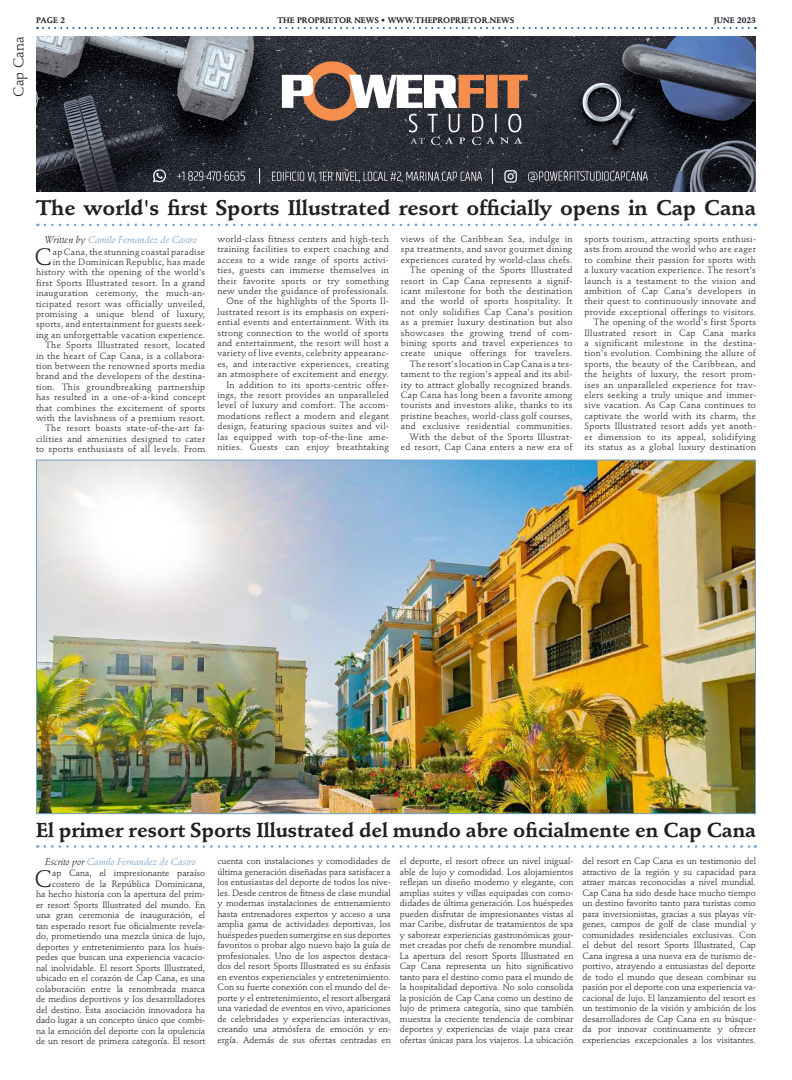
<style>
.page{position:relative;width:792px;height:1080px;background:#fff}
.page>*{position:absolute;margin:0;border:0;box-sizing:border-box;transform-origin:0 0}
.Article_Body{font:23.7px "Stempel Schneidler Std";color:#231f20}
.Article_Body-2{font:23.5px "Stempel Schneidler Std";color:#231f20}
.Article_Header{font:700 21px "Stempel Schneidler Std";color:#231f20}
.Article_Header-2{font:700 20px "Stempel Schneidler Std";color:#231f20}
.t1{font:14px "Stempel Schneidler Std";color:#231f20}
.Author{font:italic 9.7px "Stempel Schneidler Std";color:#6fa0cb}
.Article_Body-3{font:9px/10.4px "Stempel Schneidler Std";letter-spacing:.03em;color:#231f20;text-align:justify}
.Article_Body-4{font:9px/10.5px "Stempel Schneidler Std";color:#231f20;text-align:right}
.t2{font:700 8px "Stempel Schneidler Std";color:#231f20}
.t3{font:700 8px "Stempel Schneidler Std";color:#1d1a26}
.s1{font-size:10px;color:#231f20}
.s2{color:#231f20}
</style>
<div class="page">
<svg style="left:37px;top:27px;width:719px;height:2px"></svg>
<svg style="left:45px;top:224px;width:711px;height:2px"></svg>
<svg style="left:45px;top:845px;width:711px;height:3px"></svg>
<img style="left:36px;top:36px;width:720px;height:156px">
<img style="left:38px;top:462px;width:716px;height:350px">
<h3 class="t1" style="left:10px;top:97px;width:62px;rotate:-90deg">Cap Cana</h3>
<p class="t2" style="left:36px;top:15px;width:31px">PAGE 2</p>
<p class="t2" style="left:277px;top:16px;width:239px">THE PROPRIETOR NEWS • WWW.THEPROPRIETOR.NEWS</p>
<p class="t3" style="left:714px;top:16px;width:43px">JUNE 2023</p>
<p class="Article_Header" style="left:36px;top:195px;width:722px">The world's first Sports Illustrated resort officially opens in Cap Cana</p>
<p class="Article_Body-2" style="left:35px;top:243px;width:19px">C</p>
<p class="Article_Body-3" style="left:217px;top:234px;width:173px">world-class fitness centers and high-tech training facilities to expert coaching and access to a wide range of sports activi&shy;ties, guests can immerse themselves in their favorite sports or try something new under the guidance of professionals.</p>
<p class="Article_Body-3" style="left:217px;top:296px;width:173px;text-indent:9px">One of the highlights of the Sports Il&shy;lustrated resort is its emphasis on experi&shy;ential events and entertainment. With its strong connection to the world of sports and entertainment, the resort will host a variety of live events, celebrity appearanc&shy;es, and interactive experiences, creating an atmosphere of excitement and energy.</p>
<p class="Article_Body-3" style="left:217px;top:379px;width:173px;text-indent:9px">In addition to its sports-centric offer&shy;ings, the resort provides an unparalleled level of luxury and comfort. The accom&shy;modations reflect a modern and elegant design, featuring spacious suites and vil&shy;las equipped with top-of-the-line ame&shy;nities. Guests can enjoy breathtaking</p>
<p class="Article_Body-3" style="left:401px;top:234px;width:173px">views of the Caribbean Sea, indulge in spa treatments, and savor gourmet dining experiences curated by world-class chefs.</p>
<p class="Article_Body-3" style="left:401px;top:265px;width:173px;text-indent:9px">The opening of the Sports Illustrated resort in Cap Cana represents a signif&shy;icant milestone for both the destination and the world of sports hospitality. It not only solidifies Cap Cana's position as a premier luxury destination but also showcases the growing trend of com&shy;bining sports and travel experiences to create unique offerings for travelers.</p>
<p class="Article_Body-3" style="left:401px;top:359px;width:173px;text-indent:9px">The resort's location in Cap Cana is a tes&shy;tament to the region's appeal and its abil&shy;ity to attract globally recognized brands.<br>Cap Cana has long been a favorite among tourists and investors alike, thanks to its pristine beaches, world-class golf courses, and exclusive residential communities.</p>
<p class="Article_Body-3" style="left:401px;top:431px;width:173px;text-align:right">With the debut of the Sports Illustrat&shy;ed resort, Cap Cana enters a new era of</p>
<p class="Article_Body-3" style="left:584px;top:234px;width:173px">sports tourism, attracting sports enthusi&shy;asts from around the world who are eager to combine their passion for sports with a luxury vacation experience. The resort's launch is a testament to the vision and ambition of Cap Cana's developers in their quest to continuously innovate and provide exceptional offerings to visitors.</p>
<p class="Article_Body-3" style="left:584px;top:317px;width:173px;text-indent:9px">The opening of the world's first Sports Illustrated resort in Cap Cana marks a significant milestone in the destina&shy;tion's evolution. Combining the allure of sports, the beauty of the Caribbean, and the heights of luxury, the resort prom&shy;ises an unparalleled experience for trav&shy;elers seeking a truly unique and immer&shy;sive vacation. As Cap Cana continues to captivate the world with its charm, the Sports Illustrated resort adds yet anoth&shy;er dimension to its appeal, solidifying its status as a global luxury destination</p>
<p class="Author" style="left:44px;top:234px;width:154px"><span class="s1">Written by</span> Camilo Fernandez de Castro</p>
<p class="Article_Body-3" style="left:36px;top:247px;width:171px;text-align:right">ap Cana, the stunning coastal paradise<br>in the Dominican Republic, has made history with the opening of the world's first Sports Illustrated resort. In a grand inauguration ceremony, the much-an&shy;ticipated resort was officially unveiled, promising a unique blend of luxury, sports, and entertainment for guests seek&shy;ing an unforgettable vacation experience.</p>
<p class="Article_Body-3" style="left:36px;top:340px;width:171px;text-indent:9px">The Sports Illustrated resort, located in the heart of Cap Cana, is a collabora&shy;tion between the renowned sports media brand and the developers of the destina&shy;tion. This groundbreaking partnership has resulted in a one-of-a-kind concept that combines the excitement of sports with the lavishness of a premium resort.</p>
<p class="Article_Body-3" style="left:36px;top:423px;width:171px;text-indent:9px">The resort boasts state-of-the-art fa&shy;cilities and amenities designed to cater to sports enthusiasts of all levels. From</p>
<p class="Article_Header-2" style="left:36px;top:817px;width:722px">El primer resort Sports Illustrated del mundo abre oficialmente en Cap Cana</p>
<p class="Article_Body" style="left:35px;top:864px;width:19px">C</p>
<p class="Author" style="left:45px;top:856px;width:152px"><span class="s2">Escrito por</span> Camilo Fernandez de Castro</p>
<p class="Article_Body-3" style="left:217px;top:856px;width:175px">cuenta con instalaciones y comodidades de última generación diseñadas para satisfacer a los entusiastas del deporte de todos los nive&shy;les. Desde centros de fitness de clase mundial y modernas instalaciones de entrenamiento hasta entrenadores expertos y acceso a una amplia gama de actividades deportivas, los huéspedes pueden sumergirse en sus deportes favoritos o probar algo nuevo bajo la guía de profesionales. Uno de los aspectos destaca&shy;dos del resort Sports Illustrated es su énfasis en eventos experienciales y entretenimiento.<br>Con su fuerte conexión con el mundo del de&shy;porte y el entretenimiento, el resort albergará una variedad de eventos en vivo, apariciones de celebridades y experiencias interactivas, creando una atmósfera de emoción y en&shy;ergía. Además de sus ofertas centradas en</p>
<p class="Article_Body-3" style="left:400px;top:856px;width:175px">el deporte, el resort ofrece un nivel inigual&shy;able de lujo y comodidad. Los alojamientos reflejan un diseño moderno y elegante, con amplias suites y villas equipadas con como&shy;didades de última generación. Los huéspedes pueden disfrutar de impresionantes vistas al mar Caribe, disfrutar de tratamientos de spa y saborear experiencias gastronómicas gour&shy;met creadas por chefs de renombre mundial.<br>La apertura del resort Sports Illustrated en Cap Cana representa un hito significativo tanto para el destino como para el mundo de la hospitalidad deportiva. No solo consolida la posición de Cap Cana como un destino de lujo de primera categoría, sino que también muestra la creciente tendencia de combinar deportes y experiencias de viaje para crear ofertas únicas para los viajeros. La ubicación</p>
<p class="Article_Body-3" style="left:582px;top:856px;width:175px">del resort en Cap Cana es un testimonio del atractivo de la región y su capacidad para atraer marcas reconocidas a nivel mundial.<br>Cap Cana ha sido desde hace mucho tiempo un destino favorito tanto para turistas como para inversionistas, gracias a sus playas vír&shy;genes, campos de golf de clase mundial y comunidades residenciales exclusivas. Con el debut del resort Sports Illustrated, Cap Cana ingresa a una nueva era de turismo de&shy;portivo, atrayendo a entusiastas del deporte de todo el mundo que desean combinar su pasión por el deporte con una experiencia va&shy;cacional de lujo. El lanzamiento del resort es un testimonio de la visión y ambición de los desarrolladores de Cap Cana en su búsque&shy;da por innovar continuamente y ofrecer experiencias excepcionales a los visitantes.</p>
<p class="Article_Body-4" style="left:36px;top:868px;width:171px">ap Cana, el impresionante paraíso costero de la República Dominicana,<br>ha hecho historia con la apertura del prim&shy;er resort Sports Illustrated del mundo. En una gran ceremonia de inauguración, el tan esperado resort fue oficialmente revela&shy;do, prometiendo una mezcla única de lujo, deportes y entretenimiento para los hués&shy;pedes que buscan una experiencia vacacio&shy;nal inolvidable. El resort Sports Illustrated, ubicado en el corazón de Cap Cana, es una colaboración entre la renombrada marca de medios deportivos y los desarrolladores del destino. Esta asociación innovadora ha dado lugar a un concepto único que combi&shy;na la emoción del deporte con la opulencia de un resort de primera categoría. El resort</p>
</div>
